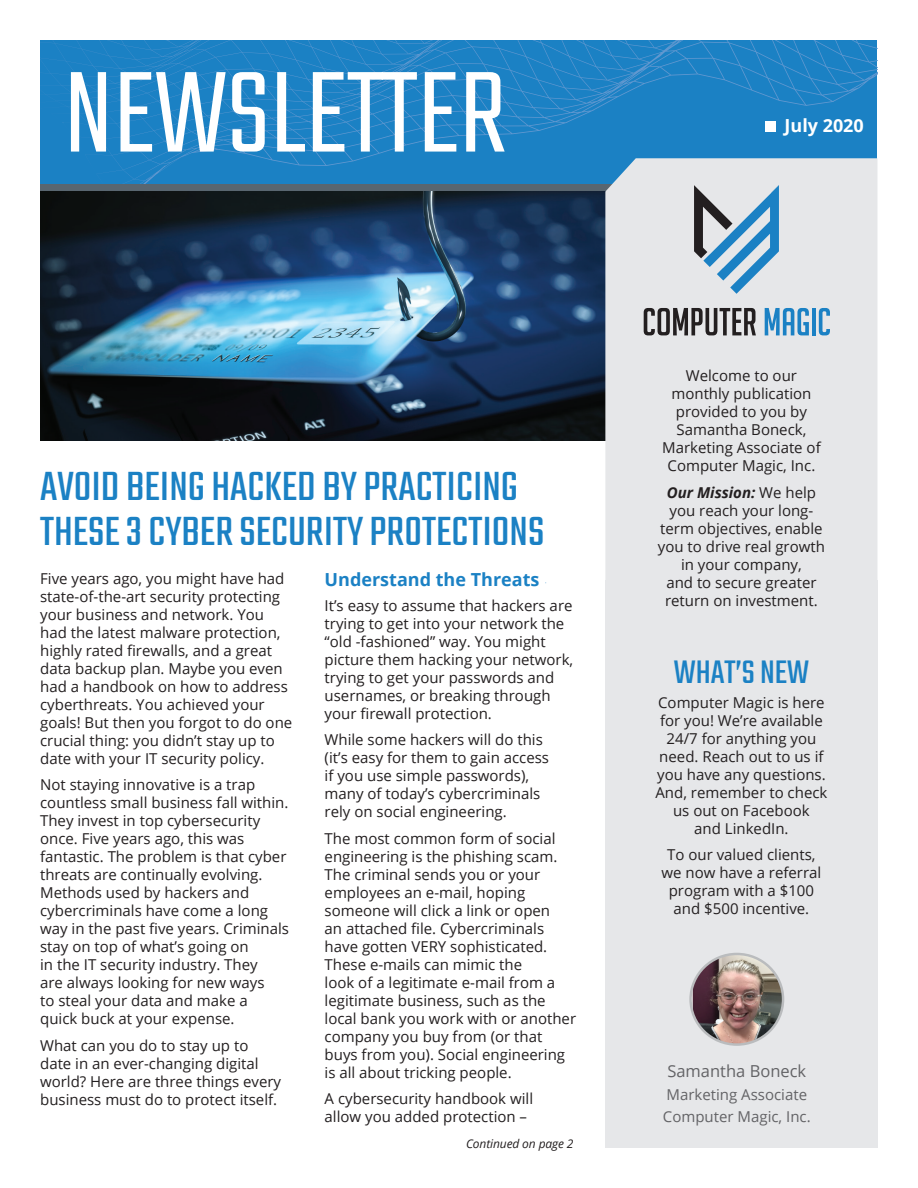
<style>
.page{position:relative;width:918px;height:1188px;background:#fff}
.page>*{position:absolute;margin:0;border:0;box-sizing:border-box;transform-origin:0 0}
.t1{font:300 127.65px "Teko";color:#fff}
.t2{font:45px/45px "Teko";color:#1b81c4}
.t3{font:36px "Teko";color:#1b81c4}
.t4{font:700 18px "Open Sans";color:#1b81c4}
.t5{font:700 18px "Open Sans";color:#fff}
.t6{font:16.5px "Open Sans";color:#636366}
.t7{font:15px/18px "Open Sans";color:#231f20}
.t8{font:15px/22.5px "Open Sans";color:#636366}
.t9{font:italic 12px "Open Sans";letter-spacing:-.01em;color:#231f20}
.s1{font-weight:700;font-style:italic}
</style>
<div class="page">
<div style="left:605px;top:580px;width:273px;height:568px;background:#e6e7e9"></div>
<img style="left:40px;top:190px;width:565px;height:251px">
<svg style="left:40px;top:40px;width:838px;height:147px;background:#1e82c4"></svg>
<div style="left:40px;top:184px;width:586px;height:6px;background:#596670"></div>
<div style="left:765px;top:122px;width:10px;height:10px;background:#fff"></div>
<div style="left:605px;top:158px;width:272px;height:422px;background:#e6e7e9"></div>
<img style="left:693px;top:954px;width:90px;height:91px">
<div style="left:689px;top:953px;width:95px;height:93px;border:2px solid #babcbe;border-radius:50%"></div>
<svg style="left:694px;top:185px;width:85px;height:109px;background:#9bb7ca"></svg>
<svg style="left:644px;top:308px;width:112px;height:27px;background:#828182"></svg>
<svg style="left:765px;top:308px;width:44px;height:27px"></svg>
<hr style="left:812px;top:308px;width:4px;height:27px;background:#1b81c4">
<svg style="left:819px;top:308px;width:11px;height:27px"></svg>
<h1 class="t1" style="left:64px;top:42px;width:445px">NEWSLETTER</h1>
<p class="t5" style="left:785px;top:113px;width:81px">July 2020</p>
<h2 class="t2" style="left:40px;top:467px;width:506px">AVOID BEING HACKED BY PRACTICING<br>THESE 3 CYBER SECURITY PROTECTIONS</h2>
<p class="t7" style="left:40px;top:569px;width:254px">Five years ago, you might have had state-of-the-art security protecting your business and network. You had the latest malware protection, highly rated firewalls, and a great data backup plan. Maybe you even had a handbook on how to address cyberthreats. You achieved your goals! But then you forgot to do one crucial thing: you didn’t stay up to date with your IT security policy.</p>
<p class="t7" style="left:40px;top:776px;width:250px">Not staying innovative is a trap countless small business fall within.<br>They invest in top cybersecurity once. Five years ago, this was fantastic. The problem is that cyber threats are continually evolving.<br>Methods used by hackers and cybercriminals have come a long way in the past five years. Criminals stay on top of what’s going on<br>in the IT security industry. They<br>are always looking for new ways<br>to steal your data and make a<br>quick buck at your expense.</p>
<p class="t7" style="left:40px;top:1036px;width:243px">What can you do to stay up to date in an ever-changing digital world? Here are three things every business must do to protect itself.</p>
<p class="t4" style="left:325px;top:567px;width:216px">Understand the Threats</p>
<p class="t7" style="left:325px;top:596px;width:250px">It’s easy to assume that hackers are trying to get into your network the “old -fashioned” way. You might picture them hacking your network, trying to get your passwords and usernames, or breaking through your firewall protection.</p>
<p class="t7" style="left:325px;top:731px;width:226px">While some hackers will do this (it’s easy for them to gain access if you use simple passwords), many of today’s cybercriminals rely on social engineering.</p>
<p class="t7" style="left:325px;top:829px;width:253px">The most common form of social engineering is the phishing scam.<br>The criminal sends you or your employees an e-mail, hoping someone will click a link or open<br>an attached file. Cybercriminals have gotten VERY sophisticated.<br>These e-mails can mimic the<br>look of a legitimate e-mail from a legitimate business, such as the local bank you work with or another company you buy from (or that buys from you). Social engineering is all about tricking people.</p>
<p class="t7" style="left:325px;top:1090px;width:210px">A cybersecurity handbook will allow you added protection –</p>
<p class="t9" style="left:466px;top:1135px;width:109px">Continued on page 2</p>
<p class="t7" style="left:662px;top:367px;width:160px;text-align:center">Welcome to our monthly publication provided to you by<br>Samantha Boneck,<br>Marketing Associate of<br>Computer Magic, Inc.</p>
<p class="t7" style="left:658px;top:483px;width:169px;text-align:center"><span class="s1">Our Mission:</span> We help you reach your long&shy;term objectives, enable you to drive real growth in your company,<br>and to secure greater return on investment.</p>
<h3 class="t3" style="left:674px;top:652px;width:137px">WHAT’S NEW</h3>
<p class="t7" style="left:655px;top:693px;width:173px;text-align:center">Computer Magic is here for you! We’re available<br>24/7 for anything you need. Reach out to us if you have any questions.<br>And, remember to check us out on Facebook<br>and LinkedIn.</p>
<p class="t7" style="left:662px;top:846px;width:161px;text-align:center">To our valued clients, we now have a referral program with a $100 and $500 incentive.</p>
<p class="t6" style="left:667px;top:1060px;width:140px">Samantha Boneck</p>
<p class="t8" style="left:663px;top:1082px;width:149px">Marketing Associate<br>Computer Magic, Inc.</p>
</div>
